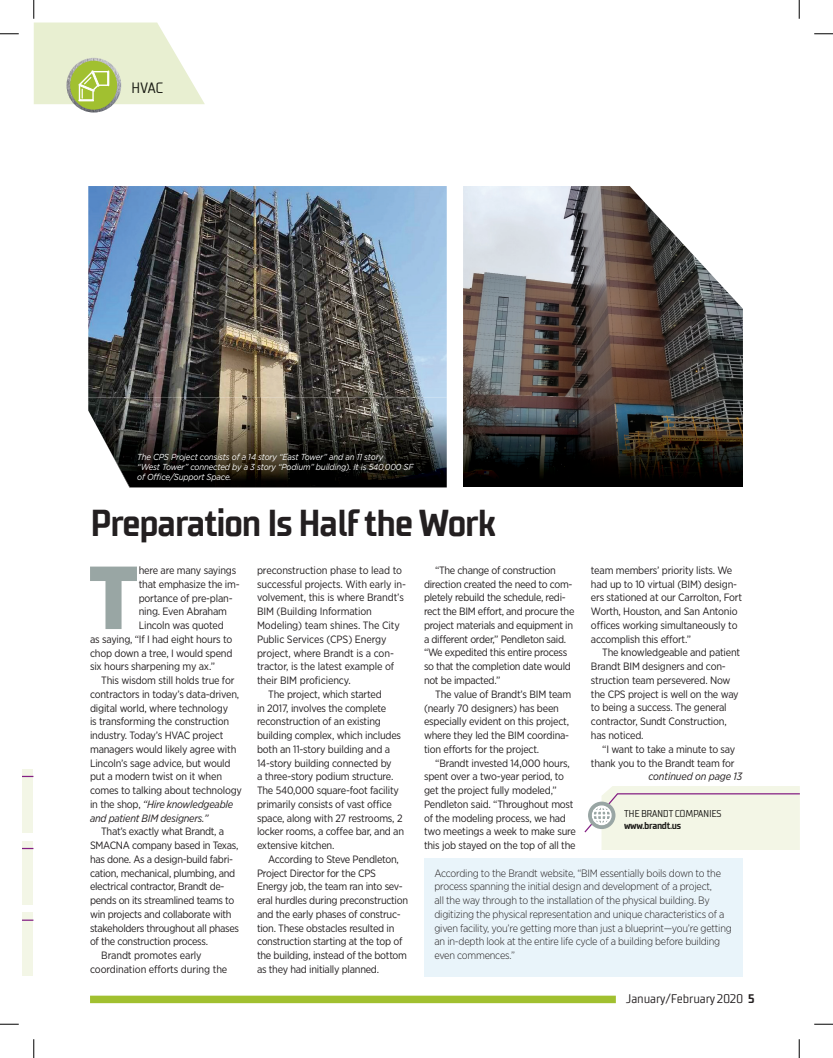
<style>
.page{position:relative;width:833px;height:1058px;background:#fff}
.page>*{position:absolute;margin:0;border:0;box-sizing:border-box;transform-origin:0 0}
.t1{font:900 89.25px "Gotham Narrow";color:#99a6a4}
.t2{font:700 37.5px "TT Supermolot Condensed";letter-spacing:-.03em;color:#231f20}
.t3{font:15px "TT Supermolot Condensed";color:#231f20}
.t4{font:12.5px "TT Supermolot Condensed";letter-spacing:-.01em;color:#231f20}
.t5{font:10.62px/13.8px "Gotham Narrow";letter-spacing:-.02em;color:#231f20}
.t6{font:300 10.62px/13.8px "Gotham Narrow";letter-spacing:-.02em;color:#231f20}
.t7{font:italic 10.62px "Gotham Narrow";letter-spacing:-.02em;color:#231f20}
.t8{font:10px "TT Supermolot Condensed";letter-spacing:-.03em;color:#1e1d1a}
.t9{font:700 10px "TT Supermolot Condensed";letter-spacing:-.03em;color:#1e1d1a}
.t10{font:italic 8.75px/10px "Gotham";letter-spacing:-.02em;color:#fff;scale:.9 1}
.s1{font-style:normal}
.s2{font-weight:700}
</style>
<div class="page">
<div style="left:90px;top:995px;width:525px;height:8px;background:#a1c030"></div>
<img style="left:66px;top:58px;width:55px;height:54px;border-radius:27px">
<div style="left:70px;top:61px;width:47px;height:49px;background:#a1c030;border-radius:50%"></div>
<img style="left:88px;top:186px;width:359px;height:211px">
<img style="left:463px;top:186px;width:279px;height:210px">
<img style="left:463px;top:396px;width:279px;height:90px">
<img style="left:88px;top:397px;width:359px;height:90px">
<div style="left:424px;top:857px;width:318px;height:119px;background:#e9f4fa"></div>
<div style="left:22px;top:768px;width:11px;height:64px;background:#f3f6e6"></div>
<svg style="left:22px;top:775px;width:12px;height:3px"></svg>
<div style="left:22px;top:840px;width:11px;height:64px;background:#f3f6e6"></div>
<svg style="left:22px;top:847px;width:12px;height:3px"></svg>
<div style="left:22px;top:912px;width:11px;height:64px;background:#f3f6e6"></div>
<svg style="left:22px;top:919px;width:12px;height:2px"></svg>
<svg style="left:584px;top:786px;width:216px;height:64px"></svg>
<svg style="left:0;top:33px;width:19px;height:2px"></svg>
<svg style="left:814px;top:33px;width:18px;height:2px"></svg>
<svg style="left:0;top:1023px;width:19px;height:2px"></svg>
<svg style="left:814px;top:1023px;width:18px;height:2px"></svg>
<svg style="left:33px;top:0;width:172px;height:104px"></svg>
<svg style="left:33px;top:1039px;width:2px;height:19px"></svg>
<svg style="left:798px;top:0;width:2px;height:19px"></svg>
<svg style="left:798px;top:1039px;width:2px;height:19px"></svg>
<h3 class="t3" style="left:131px;top:79px;width:34px">HVAC</h3>
<p class="t10" style="left:137px;top:452px;width:308px">The CPS Project consists of a 14 story “East Tower” and an 11 story<br>“West Tower” connected by a 3 story “Podium” building). It is 540,000 SF of Office/Support Space.</p>
<h2 class="t2" style="left:90px;top:501px;width:406px">Preparation Is Half the Work</h2>
<h1 class="t1" style="left:88px;top:538px;width:52px">T</h1>
<p class="t5" style="left:139px;top:563px;width:99px">here are many sayings</p>
<p class="t5" style="left:424px;top:563px;width:152px;text-indent:11px">“The change of construction direction created the need to com&shy;pletely rebuild the schedule, redi&shy;rect the BIM effort, and procure the project materials and equipment in a different order,” Pendleton said. “We expedited this entire process so that the completion date would not be impacted.”</p>
<p class="t5" style="left:424px;top:687px;width:149px;text-indent:11px">The value of Brandt’s BIM team (nearly 70 designers) has been especially evident on this project, where they led the BIM coordina&shy;tion efforts for the project.</p>
<p class="t5" style="left:424px;top:755px;width:153px;text-indent:11px">“Brandt invested 14,000 hours, spent over a two-year period, to get the project fully modeled,”<br>Pendleton said. “Throughout most of the modeling process, we had two meetings a week to make sure this job stayed on the top of all the</p>
<p class="t5" style="left:591px;top:563px;width:153px">team members’ priority lists. We had up to 10 virtual (BIM) design&shy;ers stationed at our Carrolton, Fort<br>Worth, Houston, and San Antonio offices working simultaneously to accomplish this effort.”</p>
<p class="t5" style="left:591px;top:645px;width:151px;text-indent:11px">The knowledgeable and patient<br>Brandt BIM designers and con&shy;struction team persevered. Now the CPS project is well on the way to being a success. The general contractor, Sundt Construction, has noticed.</p>
<p class="t5" style="left:591px;top:742px;width:146px;text-align:right">“I want to take a minute to say thank you to the Brandt team for</p>
<p class="t7" style="left:648px;top:770px;width:95px">continued on page 13</p>
<p class="t5" style="left:257px;top:563px;width:146px">preconstruction phase to lead to</p>
<p class="t5" style="left:257px;top:577px;width:150px">successful projects. With early in-</p>
<p class="t5" style="left:257px;top:590px;width:148px">volvement, this is where Brandt’s</p>
<p class="t5" style="left:257px;top:604px;width:116px">BIM (Building Information</p>
<p class="t5" style="left:257px;top:618px;width:144px">Modeling) team shines. The City</p>
<p class="t5" style="left:257px;top:632px;width:131px">Public Services (CPS) Energy</p>
<p class="t5" style="left:257px;top:645px;width:138px">project, where Brandt is a con-</p>
<p class="t5" style="left:257px;top:659px;width:139px">tractor, is the latest example of</p>
<p class="t5" style="left:257px;top:673px;width:95px">their BIM proficiency.</p>
<p class="t5" style="left:268px;top:687px;width:115px">The project, which started</p>
<p class="t5" style="left:257px;top:700px;width:131px">in 2017, involves the complete</p>
<p class="t5" style="left:257px;top:714px;width:125px">reconstruction of an existing</p>
<p class="t5" style="left:257px;top:728px;width:146px">building complex, which includes</p>
<p class="t5" style="left:257px;top:742px;width:135px">both an 11-story building and a</p>
<p class="t5" style="left:257px;top:755px;width:136px">14-story building connected by</p>
<p class="t5" style="left:257px;top:769px;width:138px">a three-story podium structure.</p>
<p class="t5" style="left:257px;top:783px;width:143px">The 540,000 square-foot facility</p>
<p class="t5" style="left:257px;top:797px;width:136px">primarily consists of vast office</p>
<p class="t5" style="left:257px;top:810px;width:147px">space, along with 27 restrooms, 2</p>
<p class="t5" style="left:257px;top:824px;width:148px">locker rooms, a coffee bar, and an</p>
<p class="t5" style="left:257px;top:838px;width:79px">extensive kitchen.</p>
<p class="t5" style="left:268px;top:852px;width:132px">According to Steve Pendleton,</p>
<p class="t5" style="left:257px;top:865px;width:120px">Project Director for the CPS</p>
<p class="t5" style="left:257px;top:879px;width:147px">Energy job, the team ran into sev-</p>
<p class="t5" style="left:257px;top:893px;width:153px">eral hurdles during preconstruction</p>
<p class="t5" style="left:257px;top:907px;width:145px">and the early phases of construc-</p>
<p class="t5" style="left:257px;top:920px;width:139px">tion. These obstacles resulted in</p>
<p class="t5" style="left:257px;top:934px;width:147px">construction starting at the top of</p>
<p class="t5" style="left:257px;top:948px;width:151px">the building, instead of the bottom</p>
<p class="t5" style="left:257px;top:962px;width:124px">as they had initially planned.</p>
<p class="t5" style="left:139px;top:577px;width:102px">that emphasize the im-</p>
<p class="t5" style="left:139px;top:590px;width:95px">portance of pre-plan-</p>
<p class="t5" style="left:139px;top:604px;width:90px">ning. Even Abraham</p>
<p class="t5" style="left:139px;top:618px;width:86px">Lincoln was quoted</p>
<p class="t5" style="left:90px;top:632px;width:144px">as saying, “If I had eight hours to</p>
<p class="t5" style="left:90px;top:645px;width:144px">chop down a tree, I would spend</p>
<p class="t5" style="left:90px;top:659px;width:126px">six hours sharpening my ax.”</p>
<p class="t5" style="left:101px;top:673px;width:135px">This wisdom still holds true for</p>
<p class="t5" style="left:90px;top:687px;width:151px">contractors in today’s data-driven,</p>
<p class="t5" style="left:90px;top:700px;width:140px">digital world, where technology</p>
<p class="t5" style="left:90px;top:714px;width:141px">is transforming the construction</p>
<p class="t5" style="left:90px;top:728px;width:135px">industry. Today’s HVAC project</p>
<p class="t5" style="left:90px;top:742px;width:148px">managers would likely agree with</p>
<p class="t5" style="left:90px;top:755px;width:142px">Lincoln’s sage advice, but would</p>
<p class="t5" style="left:90px;top:769px;width:133px">put a modern twist on it when</p>
<p class="t5" style="left:90px;top:783px;width:153px">comes to talking about technology</p>
<p class="t7" style="left:90px;top:797px;width:145px"><span class="s1">in the shop,</span> “Hire knowledgeable</p>
<p class="t7" style="left:90px;top:811px;width:120px">and patient BIM designers.”</p>
<p class="t5" style="left:101px;top:824px;width:124px">That’s exactly what Brandt, a</p>
<p class="t5" style="left:90px;top:838px;width:150px">SMACNA company based in Texas,</p>
<p class="t5" style="left:90px;top:852px;width:145px">has done. As a design-build fabri-</p>
<p class="t5" style="left:90px;top:865px;width:147px">cation, mechanical, plumbing, and</p>
<p class="t5" style="left:90px;top:879px;width:136px">electrical contractor, Brandt de-</p>
<p class="t5" style="left:90px;top:893px;width:146px">pends on its streamlined teams to</p>
<p class="t5" style="left:90px;top:907px;width:143px">win projects and collaborate with</p>
<p class="t5" style="left:90px;top:920px;width:150px">stakeholders throughout all phases</p>
<p class="t5" style="left:90px;top:934px;width:119px">of the construction process.</p>
<p class="t5" style="left:101px;top:948px;width:102px">Brandt promotes early</p>
<p class="t5" style="left:90px;top:962px;width:139px">coordination efforts during the</p>
<p class="t8" style="left:624px;top:807px;width:99px">THE BRANDT COMPANIES</p>
<p class="t9" style="left:624px;top:819px;width:59px">www.brandt.us</p>
<p class="t6" style="left:434px;top:866px;width:299px">According to the Brandt website, “BIM essentially boils down to the process spanning the initial design and development of a project,<br>all the way through to the installation of the physical building. By digitizing the physical representation and unique characteristics of a given facility, you’re getting more than just a blueprint—you’re getting an in-depth look at the entire life cycle of a building before building even commences.”</p>
<p class="t4" style="left:626px;top:991px;width:130px">January/February 2020 <span class="s2">5</span></p>
</div>
